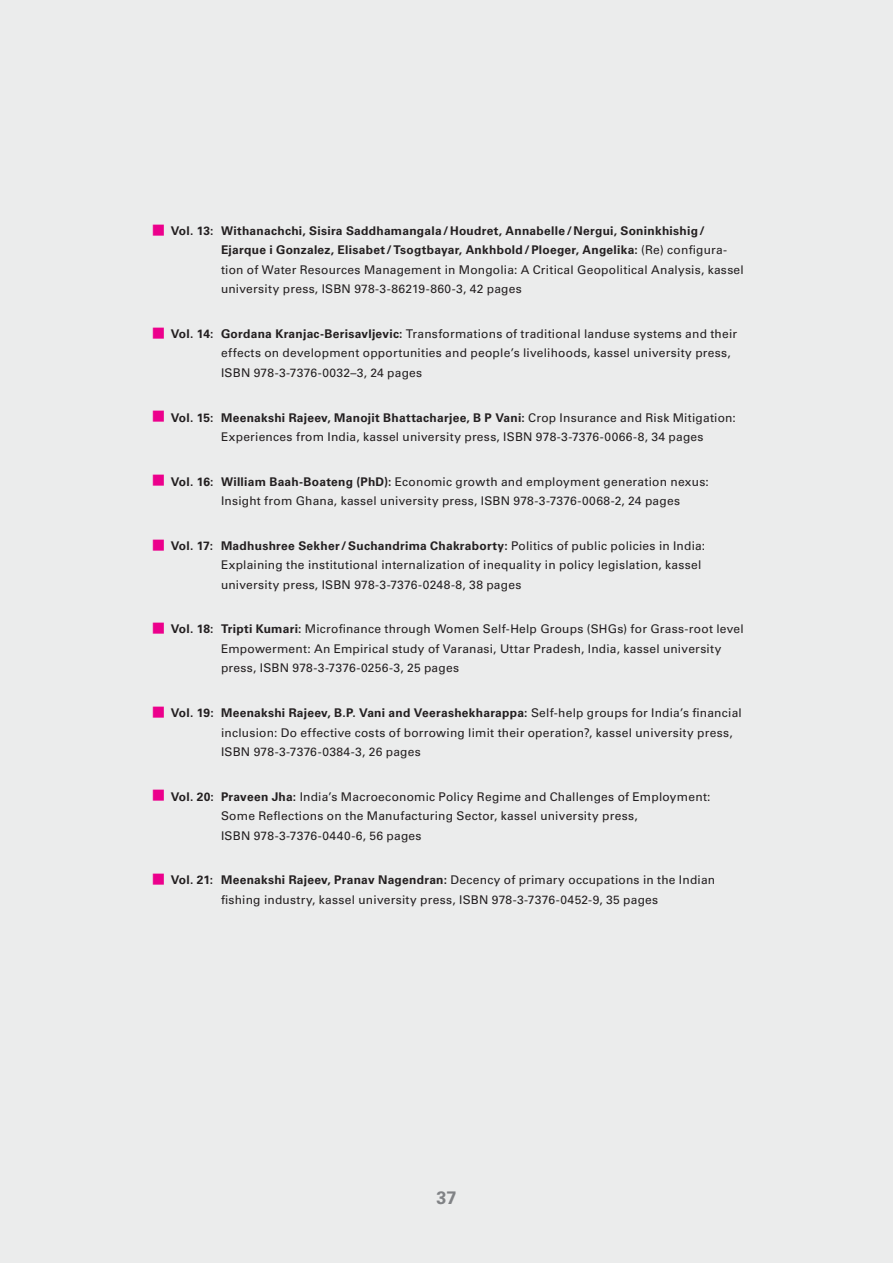
<style>
.page{position:relative;width:893px;height:1263px;background:#ebecec}
.page>*{position:absolute;margin:0;border:0;box-sizing:border-box;transform-origin:0 0}
.t1{font:700 18px "Univers LT";color:#808285}
.t2{font:12px/19.5px "Univers LT";letter-spacing:.02em;color:#231f20}
.t3{font:700 12px/19.5px "Univers LT";letter-spacing:.02em;color:#231f20}
.s1{font-weight:400}
.s2{font-weight:700}
</style>
<div class="page">
<p class="t3" style="left:221px;top:222px;width:524px;text-indent:-50px">Vol. 13: Withanachchi, Sisira Saddhamangala / Houdret, Annabelle / Nergui, Soninkhishig / Ejarque i Gonzalez, Elisabet / Tsogtbayar, Ankhbold / Ploeger, Angelika: <span class="s1">(Re) configura&shy;tion of Water Resources Management in Mongolia: A Critical Geopolitical Analysis, kassel university press, ISBN 978-3-86219-860-3, 42 pages</span></p>
<p class="t2" style="left:221px;top:325px;width:517px;text-indent:-50px"><span class="s2">Vol. 14: Gordana Kranjac-Berisavljevic:</span> Transformations of traditional landuse systems and their effects on development opportunities and people’s livelihoods, kassel university press,<br>ISBN 978-3-7376-0032–3, 24 pages</p>
<p class="t2" style="left:221px;top:408px;width:516px;text-indent:-50px"><span class="s2">Vol. 15: Meenakshi Rajeev, Manojit Bhattacharjee, B P Vani:</span> Crop Insurance and Risk Mitigation:<br>Experiences from India, kassel university press, ISBN 978-3-7376-0066-8, 34 pages</p>
<p class="t2" style="left:221px;top:472px;width:489px;text-indent:-50px"><span class="s2">Vol. 16: William Baah-Boateng (PhD):</span> Economic growth and employment generation nexus:<br>Insight from Ghana, kassel university press, ISBN 978-3-7376-0068-2, 24 pages</p>
<p class="t2" style="left:221px;top:536px;width:486px;text-indent:-50px"><span class="s2">Vol. 17: Madhushree Sekher / Suchandrima Chakraborty:</span> Politics of public policies in India:<br>Explaining the institutional internalization of inequality in policy legislation, kassel university press, ISBN 978-3-7376-0248-8, 38 pages</p>
<p class="t2" style="left:221px;top:620px;width:524px;text-indent:-50px"><span class="s2">Vol. 18: Tripti Kumari:</span> Microfinance through Women Self-Help Groups (SHGs) for Grass-root level<br>Empowerment: An Empirical study of Varanasi, Uttar Pradesh, India, kassel university press, ISBN 978-3-7376-0256-3, 25 pages</p>
<p class="t2" style="left:221px;top:704px;width:522px;text-indent:-50px"><span class="s2">Vol. 19: Meenakshi Rajeev, B.P. Vani and Veerashekharappa:</span> Self-help groups for India’s financial inclusion: Do effective costs of borrowing limit their operation?, kassel university press,<br>ISBN 978-3-7376-0384-3, 26 pages</p>
<p class="t2" style="left:221px;top:787px;width:491px;text-indent:-50px"><span class="s2">Vol. 20: Praveen Jha:</span> India’s Macroeconomic Policy Regime and Challenges of Employment:<br>Some Reflections on the Manufacturing Sector, kassel university press,<br>ISBN 978-3-7376-0440-6, 56 pages</p>
<p class="t2" style="left:171px;top:871px;width:546px;text-align:center"><span class="s2">Vol. 21: Meenakshi Rajeev, Pranav Nagendran:</span> Decency of primary occupations in the Indian fishing industry, kassel university press, ISBN 978-3-7376-0452-9, 35 pages</p>
<h1 class="t1" style="left:436px;top:1190px;width:22px">37</h1>
</div>
